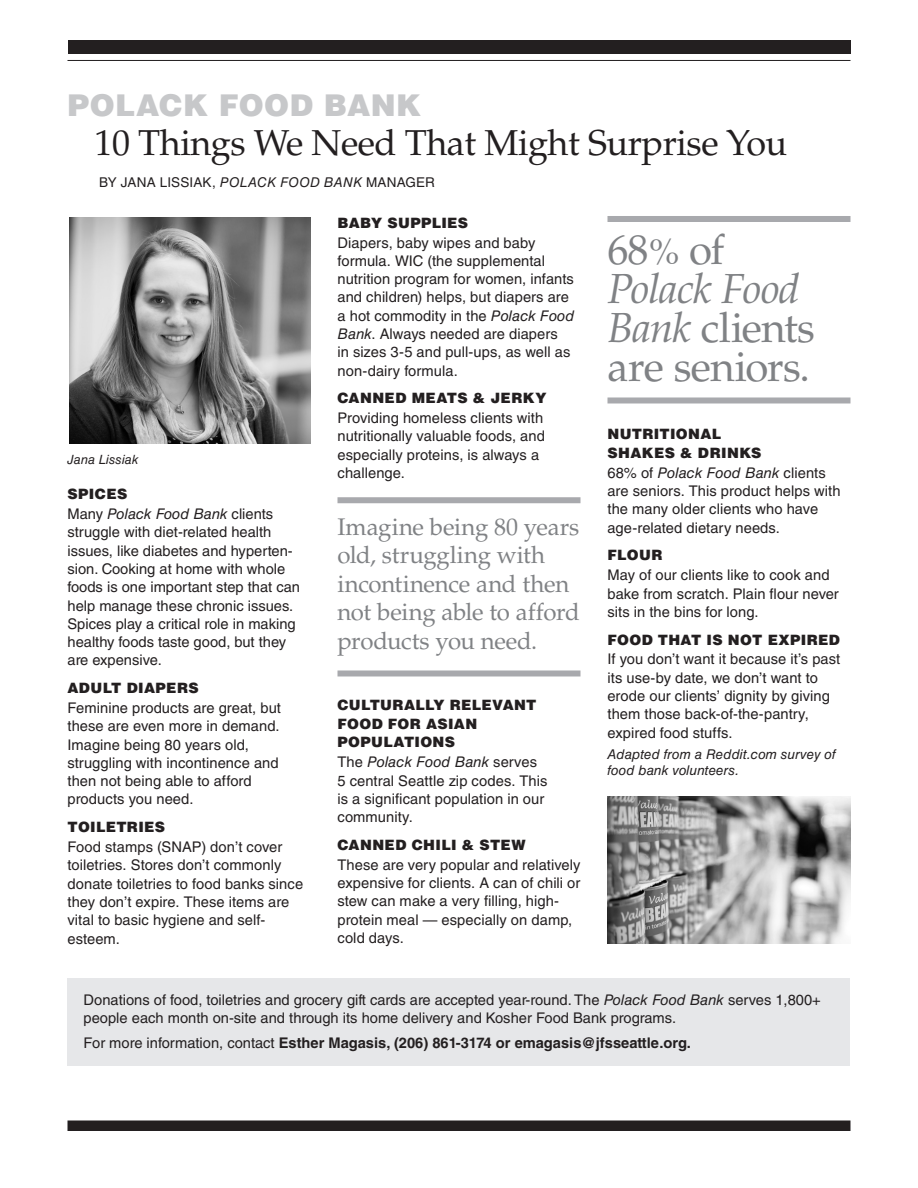
<style>
.page{position:relative;width:918px;height:1188px;background:#fff}
.page>*{position:absolute;margin:0;border:0;box-sizing:border-box;transform-origin:0 0}
.Body_text{font:42px/39px "Palatino LT Std";letter-spacing:-.015em;color:#808285}
.Headline{font:36px "Palatino LT Std";letter-spacing:-.01em;color:#231f20}
.Tinted_Head{font:900 30px "Helvetica LT Std";letter-spacing:.01em;color:#c7c8ca}
.Body_text-2{font:24px/28.5px "Palatino LT Std";letter-spacing:-.015em;color:#808285}
.Body_text-3{font:14.7px/18.3px "Helvetica LT Std";letter-spacing:.005em;color:#231f20}
.Body_text-4{font:700 14.7px "Helvetica LT Std";color:#231f20}
.Subhead{font:900 14.25px/18.8px "Helvetica LT Std";letter-spacing:.025em;color:#231f20}
.Body_text-5{font:italic 13.5px/15.8px "Helvetica LT Std";letter-spacing:.005em;color:#231f20}
.Byline{font:13.5px "Helvetica LT Std";letter-spacing:.01em;color:#231f20}
.t1{font:italic 12.75px "Helvetica LT Std";letter-spacing:.005em;color:#231f20}
.s1{font-style:italic}
.s2{font-size:36px}
.s3{font-weight:400}
</style>
<div class="page">
<img style="left:69px;top:218px;width:241px;height:226px">
<div style="left:68px;top:978px;width:782px;height:88px;background:#e6e7e9"></div>
<div style="left:608px;top:216px;width:242px;height:6px;background:#a8a9ad"></div>
<div style="left:608px;top:397px;width:242px;height:6px;background:#a8a9ad"></div>
<div style="left:338px;top:497px;width:242px;height:6px;background:#a8a9ad"></div>
<div style="left:338px;top:670px;width:242px;height:6px;background:#a8a9ad"></div>
<img style="left:608px;top:796px;width:242px;height:147px">
<div style="left:68px;top:1120px;width:782px;height:11px;background:#231f20"></div>
<hr style="left:68px;top:60px;width:782px;height:1px;background:#231f20">
<div style="left:68px;top:40px;width:782px;height:14px;background:#231f20"></div>
<p class="Tinted_Head" style="left:68px;top:86px;width:355px">POLACK FOOD BANK</p>
<p class="Headline" style="left:94px;top:122px;width:694px">10 Things We Need That Might Surprise You</p>
<p class="Byline" style="left:99px;top:174px;width:338px">BY JANA LISSIAK, <span class="s1">POLACK FOOD BANK</span> MANAGER</p>
<p class="Subhead" style="left:338px;top:213px;width:132px">BABY SUPPLIES</p>
<p class="Body_text-3" style="left:338px;top:233px;width:238px">Diapers, baby wipes and baby formula. WIC (the supplemental nutrition program for women, infants and children) helps, but diapers are a hot commodity in the <span class="s1">Polack Food<br>Bank</span>. Always needed are diapers<br>in sizes 3-5 and pull-ups, as well as non-dairy formula.</p>
<p class="Subhead" style="left:338px;top:389px;width:210px">CANNED MEATS &amp; JERKY</p>
<p class="Body_text-3" style="left:338px;top:409px;width:209px">Providing homeless clients with nutritionally valuable foods, and especially proteins, is always a challenge.</p>
<p class="t1" style="left:68px;top:452px;width:72px">Jana Lissiak</p>
<p class="Subhead" style="left:68px;top:484px;width:61px">SPICES</p>
<p class="Body_text-3" style="left:68px;top:505px;width:234px">Many <span class="s1">Polack Food Bank</span> clients struggle with diet-related health issues, like diabetes and hyperten&shy;sion. Cooking at home with whole foods is one important step that can help manage these chronic issues.<br>Spices play a critical role in making healthy foods taste good, but they are expensive.</p>
<p class="Subhead" style="left:68px;top:678px;width:133px">ADULT DIAPERS</p>
<p class="Body_text-3" style="left:68px;top:699px;width:215px">Feminine products are great, but these are even more in demand.<br>Imagine being 80 years old, struggling with incontinence and then not being able to afford products you need.</p>
<p class="Subhead" style="left:68px;top:817px;width:99px">TOILETRIES</p>
<p class="Body_text-3" style="left:68px;top:838px;width:237px">Food stamps (SNAP) don’t cover toiletries. Stores don’t commonly donate toiletries to food banks since they don’t expire. These items are vital to basic hygiene and self&shy;esteem.</p>
<p class="Body_text-2" style="left:338px;top:513px;width:244px">Imagine being 80 years old, struggling with incontinence and then not being able to afford products you need.</p>
<p class="Subhead" style="left:338px;top:695px;width:201px">CULTURALLY RELEVANT<br>FOOD FOR ASIAN<br>POPULATIONS</p>
<p class="Body_text-3" style="left:338px;top:753px;width:212px">The <span class="s1">Polack Food Bank</span> serves<br>5 central Seattle zip codes. This is a significant population in our community.</p>
<p class="Subhead" style="left:338px;top:835px;width:190px">CANNED CHILI &amp; STEW</p>
<p class="Body_text-3" style="left:338px;top:855px;width:244px">These are very popular and relatively expensive for clients. A can of chili or stew can make a very filling, high&shy;protein meal — especially on damp, cold days.</p>
<p class="Body_text" style="left:608px;top:231px;width:209px">68<span class="s2">%</span> of<br><span class="s1">Polack Food<br>Bank</span> clients are seniors.</p>
<p class="Subhead" style="left:608px;top:424px;width:155px">NUTRITIONAL<br>SHAKES &amp; DRINKS</p>
<p class="Body_text-3" style="left:608px;top:463px;width:235px">68% of <span class="s1">Polack Food Bank</span> clients are seniors. This product helps with the many older clients who have age-related dietary needs.</p>
<p class="Subhead" style="left:608px;top:546px;width:57px">FLOUR</p>
<p class="Body_text-3" style="left:608px;top:566px;width:233px">May of our clients like to cook and bake from scratch. Plain flour never sits in the bins for long.</p>
<p class="Subhead" style="left:608px;top:630px;width:234px">FOOD THAT IS NOT EXPIRED</p>
<p class="Body_text-3" style="left:608px;top:650px;width:234px">If you don’t want it because it’s past its use-by date, we don’t want to erode our clients’ dignity by giving them those back-of-the-pantry, expired food stuffs.</p>
<p class="Body_text-5" style="left:608px;top:747px;width:230px">Adapted from a Reddit.com survey of food bank volunteers.</p>
<p class="Body_text-3" style="left:84px;top:991px;width:739px">Donations of food, toiletries and grocery gift cards are accepted year-round. The <span class="s1">Polack Food Bank</span> serves 1,800+ people each month on-site and through its home delivery and Kosher Food Bank programs.</p>
<p class="Body_text-4" style="left:84px;top:1034px;width:609px"><span class="s3">For more information, contact</span> Esther Magasis, (206) 861-3174 or emagasis@jfsseattle.org.</p>
</div>
